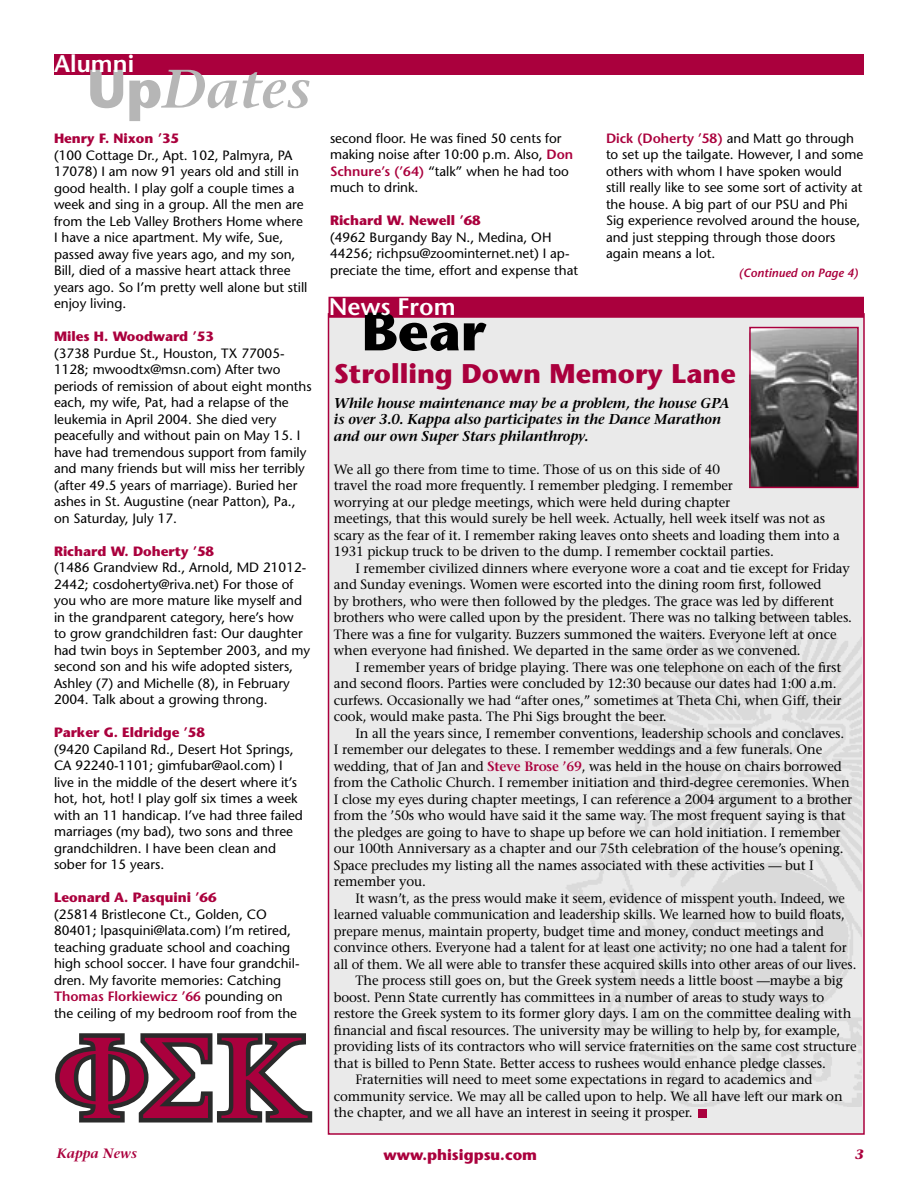
<style>
.page{position:relative;width:918px;height:1188px;background:#fff}
.page>*{position:absolute;margin:0;border:0;box-sizing:border-box;transform-origin:0 0}
.t1{font:italic 600 54px "Stone Serif";color:#b6b6b6}
.t2{font:700 54px "Stone Sans";color:#000}
._2_Headline{font:700 27px "Stone Sans";color:#aa003d}
.t3{font:600 24px "Stone Sans";color:#fff}
.t4{font:700 15px "Stone Sans";color:#aa003d}
._2_Q_A_Story{font:italic 600 14.25px/16.5px "Stone Serif";letter-spacing:-.01em;color:#000}
._2_Body_Text{font:13.5px/16.5px "Stone Serif";letter-spacing:-.01em;color:#000}
._2_Update_Body{font:13.5px/16.5px "Stone Sans";color:#000}
._2_Body_Text-2{font:13.5px/16.5px "Stone Serif";letter-spacing:-.01em;color:#000;scale:.96 1}
._2_Update_Name{font:700 13.5px "Stone Sans";color:#aa003d}
.t5{font:italic 600 13.5px "Stone Serif";color:#aa003d}
.t6{font:italic 700 13.5px "Stone Serif";color:#aa003d}
.t7{font:italic 600 12px "Stone Sans";color:#aa003d}
.s1{font-family:"Stone Sans";font-weight:700;font-style:normal}
.s2{font-weight:600;color:#aa003d}
</style>
<div class="page">
<div style="left:54px;top:54px;width:810px;height:21px;background:#aa003d"></div>
<div style="left:328px;top:314px;width:536px;height:820px;background:#eaeaea"></div>
<img style="left:752px;top:330px;width:104px;height:155px">
<div style="left:749px;top:327px;width:110px;height:161px;border:2px solid #aa003d"></div>
<div style="left:328px;top:297px;width:536px;height:21px;background:#aa003d"></div>
<div style="left:698px;top:1109px;width:9px;height:8px;background:#aa003d"></div>
<svg style="left:55px;top:1033px;width:258px;height:90px"></svg>
<p class="t3" style="left:54px;top:49px;width:81px">Alumni</p>
<p class="t1" style="left:87px;top:57px;width:225px"><span class="s1">Up</span>Dates</p>
<p class="_2_Update_Name" style="left:54px;top:130px;width:127px">Henry F. Nixon ’35</p>
<p class="_2_Update_Body" style="left:54px;top:147px;width:255px">(100 Cottage Dr., Apt. 102, Palmyra, PA 17078) I am now 91 years old and still in good health. I play golf a couple times a week and sing in a group. All the men are from the Leb Valley Brothers Home where I have a nice apartment. My wife, Sue, passed away five years ago, and my son, Bill, died of a massive heart attack three years ago. So I’m pretty well alone but still enjoy living.</p>
<p class="_2_Update_Name" style="left:54px;top:328px;width:161px">Miles H. Woodward ’53</p>
<p class="_2_Update_Body" style="left:54px;top:345px;width:259px">(3738 Purdue St., Houston, TX 77005- 1128; mwoodtx@msn.com) After two periods of remission of about eight months each, my wife, Pat, had a relapse of the leukemia in April 2004. She died very peacefully and without pain on May 15. I have had tremendous support from family and many friends but will miss her terribly (after 49.5 years of marriage). Buried her ashes in St. Augustine (near Patton), Pa., on Saturday, July 17.</p>
<p class="_2_Update_Name" style="left:54px;top:543px;width:162px">Richard W. Doherty ’58</p>
<p class="_2_Update_Body" style="left:54px;top:559px;width:258px">(1486 Grandview Rd., Arnold, MD 21012- 2442; cosdoherty@riva.net) For those of you who are more mature like myself and in the grandparent category, here’s how<br>to grow grandchildren fast: Our daughter had twin boys in September 2003, and my second son and his wife adopted sisters, Ashley (7) and Michelle (8), in February 2004. Talk about a growing throng.</p>
<p class="_2_Update_Name" style="left:54px;top:724px;width:152px">Parker G. Eldridge ’58</p>
<p class="_2_Update_Body" style="left:54px;top:741px;width:250px">(9420 Capiland Rd., Desert Hot Springs, CA 92240-1101; gimfubar@aol.com) I live in the middle of the desert where it’s hot, hot, hot! I play golf six times a week with an 11 handicap. I’ve had three failed marriages (my bad), two sons and three grandchildren. I have been clean and sober for 15 years.</p>
<p class="_2_Update_Name" style="left:54px;top:889px;width:164px">Leonard A. Pasquini ’66</p>
<p class="_2_Update_Body" style="left:54px;top:906px;width:247px">(25814 Bristlecone Ct., Golden, CO 80401; lpasquini@lata.com) I’m retired, teaching graduate school and coaching high school soccer. I have four grandchil&shy;dren. My favorite memories: Catching <span class="s2">Thomas Florkiewicz ’66</span> pounding on the ceiling of my bedroom roof from the</p>
<p class="_2_Update_Body" style="left:330px;top:130px;width:245px">second floor. He was fined 50 cents for making noise after 10:00 p.m. Also, <span class="s2">Don<br>Schnure’s (’64)</span> “talk” when he had too much to drink.</p>
<p class="_2_Update_Name" style="left:330px;top:212px;width:152px">Richard W. Newell ’68</p>
<p class="_2_Update_Body" style="left:330px;top:229px;width:250px">(4962 Burgandy Bay N., Medina, OH<br>44256; richpsu@zoominternet.net) I ap&shy;preciate the time, effort and expense that</p>
<p class="t3" style="left:329px;top:292px;width:128px">News From</p>
<p class="t2" style="left:362px;top:297px;width:125px">Bear</p>
<p class="_2_Update_Body" style="left:606px;top:130px;width:259px"><span class="s2">Dick (Doherty ’58)</span> and Matt go through to set up the tailgate. However, I and some others with whom I have spoken would still really like to see some sort of activity at the house. A big part of our PSU and Phi Sig experience revolved around the house, and just stepping through those doors again means a lot.</p>
<p class="t7" style="left:739px;top:265px;width:121px">(Continued on Page 4)</p>
<p class="_2_Headline" style="left:334px;top:357px;width:403px">Strolling Down Memory Lane</p>
<p class="_2_Q_A_Story" style="left:334px;top:395px;width:397px">While house maintenance may be a problem, the house GPA is over 3.0. Kappa also participates in the Dance Marathon and our own Super Stars philanthropy.</p>
<p class="_2_Body_Text" style="left:334px;top:461px;width:507px">We all go there from time to time. Those of us on this side of 40<br>travel the road more frequently. I remember pledging. I remember<br>worrying at our pledge meetings, which were held during chapter<br>meetings, that this would surely be hell week. Actually, hell week itself was not as scary as the fear of it. I remember raking leaves onto sheets and loading them into a 1931 pickup truck to be driven to the dump. I remember cocktail parties.</p>
<p class="_2_Body_Text" style="left:334px;top:560px;width:520px;text-indent:22px">I remember civilized dinners where everyone wore a coat and tie except for Friday and Sunday evenings. Women were escorted into the dining room first, followed<br>by brothers, who were then followed by the pledges. The grace was led by different brothers who were called upon by the president. There was no talking between tables.<br>There was a fine for vulgarity. Buzzers summoned the waiters. Everyone left at once when everyone had finished. We departed in the same order as we convened.</p>
<p class="_2_Body_Text" style="left:334px;top:659px;width:509px;text-indent:22px">I remember years of bridge playing. There was one telephone on each of the first and second floors. Parties were concluded by 12:30 because our dates had 1:00 a.m. curfews. Occasionally we had “after ones,” sometimes at Theta Chi, when Giff, their cook, would make pasta. The Phi Sigs brought the beer.</p>
<p class="_2_Body_Text" style="left:334px;top:725px;width:520px;text-indent:22px">In all the years since, I remember conventions, leadership schools and conclaves.<br>I remember our delegates to these. I remember weddings and a few funerals. One wedding, that of Jan and <span class="s2">Steve Brose ’69</span>, was held in the house on chairs borrowed from the Catholic Church. I remember initiation and third-degree ceremonies. When I close my eyes during chapter meetings, I can reference a 2004 argument to a brother from the ’50s who would have said it the same way. The most frequent saying is that the pledges are going to have to shape up before we can hold initiation. I remember our 100th Anniversary as a chapter and our 75th celebration of the house’s opening.<br>Space precludes my listing all the names associated with these activities — but I remember you.</p>
<p class="_2_Body_Text-2" style="left:334px;top:890px;width:546px;text-indent:22px">It wasn’t, as the press would make it seem, evidence of misspent youth. Indeed, we learned valuable communication and leadership skills. We learned how to build floats, prepare menus, maintain property, budget time and money, conduct meetings and convince others. Everyone had a talent for at least one activity; no one had a talent for all of them. We all were able to transfer these acquired skills into other areas of our lives.</p>
<p class="_2_Body_Text" style="left:334px;top:973px;width:524px;text-indent:22px">The process still goes on, but the Greek system needs a little boost —maybe a big boost. Penn State currently has committees in a number of areas to study ways to restore the Greek system to its former glory days. I am on the committee dealing with financial and fiscal resources. The university may be willing to help by, for example, providing lists of its contractors who will service fraternities on the same cost structure that is billed to Penn State. Better access to rushees would enhance pledge classes.</p>
<p class="_2_Body_Text" style="left:334px;top:1072px;width:510px;text-indent:22px">Fraternities will need to meet some expectations in regard to academics and community service. We may all be called upon to help. We all have left our mark on the chapter, and we all have an interest in seeing it prosper.</p>
<p class="t5" style="left:57px;top:1146px;width:82px">Kappa News</p>
<p class="t4" style="left:384px;top:1145px;width:155px">www.phisigpsu.com</p>
<p class="t6" style="left:855px;top:1146px;width:10px">3</p>
</div>
